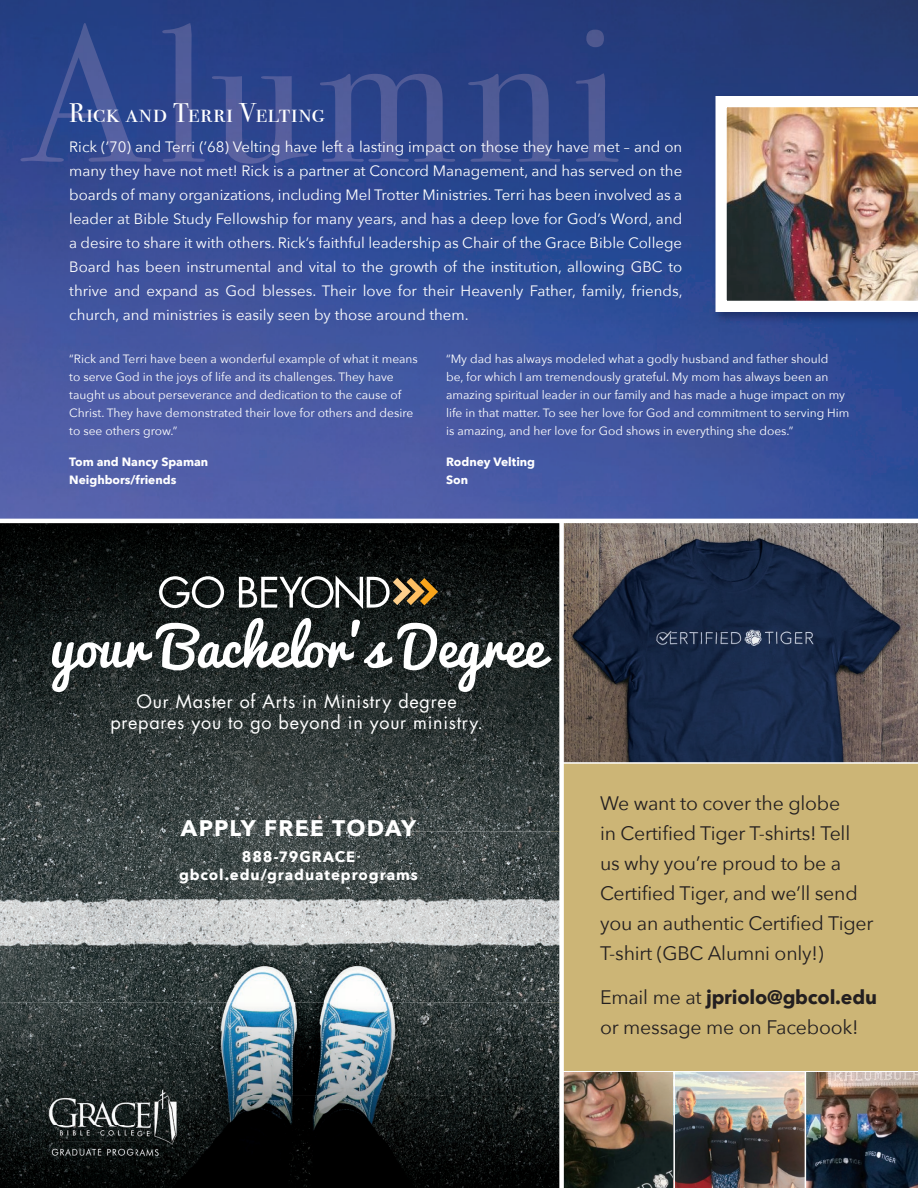
<style>
.page{position:relative;width:918px;height:1188px;background:#fff}
.page>*{position:absolute;margin:0;border:0;box-sizing:border-box;transform-origin:0 0}
.t1{font:53.25px "Pacifico";color:#fff}
.t2{font:27px "Bodoni Svty Two SCITCTT";letter-spacing:.035em;color:#fff}
.t3{font:700 22.5px "Avenir Next";letter-spacing:.05em;color:#fff}
.t4{font:19.5px/30px "Avenir Next";letter-spacing:-.01em;color:#231f20}
.t5{font:18px/21px "Futura";letter-spacing:.04em;color:#fff;text-align:center}
.t6{font:15px/24px "Avenir Next";color:#fff;text-align:justify}
.t7{font:700 15px/18px "Avenir Next";letter-spacing:.06em;color:#fff;text-align:center}
.t8{font:12px/18px "Avenir Next";color:#fff}
.t9{font:700 12px/18px "Avenir Next";color:#fff}
.s1{font-weight:700}
</style>
<div class="page">
<img style="left:0;top:0;width:918px;height:519px">
<div style="left:552px;top:739px;width:366px;height:365px;background:#ccb576"></div>
<img style="left:0;top:23px;width:619px;height:141px">
<img style="left:0;top:832px;width:559px;height:170px">
<img style="left:712px;top:318px;width:206px;height:6px">
<img style="left:710px;top:90px;width:208px;height:228px">
<img style="left:0;top:523px;width:559px;height:309px">
<img style="left:0;top:1002px;width:559px;height:93px">
<img style="left:0;top:1095px;width:51px;height:93px">
<img style="left:153px;top:1095px;width:406px;height:93px">
<img style="left:51px;top:1165px;width:102px;height:23px">
<svg style="left:159px;top:576px;width:65px;height:32px"></svg>
<svg style="left:239px;top:575px;width:199px;height:34px"></svg>
<img style="left:42px;top:1086px;width:140px;height:79px">
<img style="left:564px;top:523px;width:354px;height:239px">
<hr style="left:562px;top:762px;width:356px;height:2px;background:#fff">
<hr style="left:562px;top:1071px;width:356px;height:1px;background:#fff">
<img style="left:564px;top:1072px;width:354px;height:116px">
<div style="left:559px;top:521px;width:5px;height:667px;background:#fff"></div>
<hr style="left:673px;top:1072px;width:2px;height:116px;background:#fff">
<hr style="left:805px;top:1072px;width:1px;height:116px;background:#fff">
<h2 class="t2" style="left:69px;top:97px;width:257px">Rick and Terri Velting</h2>
<p class="t6" style="left:69px;top:135px;width:615px">Rick (’70) and Terri (’68) Velting have left a lasting impact on those they have met – and on many they have not met! Rick is a partner at Concord Management, and has served on the boards of many organizations, including Mel Trotter Ministries. Terri has been involved as a leader at Bible Study Fellowship for many years, and has a deep love for God’s Word, and a desire to share it with others. Rick’s faithful leadership as Chair of the Grace Bible College Board has been instrumental and vital to the growth of the institution, allowing GBC to thrive and expand as God blesses. Their love for their Heavenly Father, family, friends, church, and ministries is easily seen by those around them.</p>
<p class="t8" style="left:69px;top:350px;width:350px">“Rick and Terri have been a wonderful example of what it means to serve God in the joys of life and its challenges. They have taught us about perseverance and dedication to the cause of Christ. They have demonstrated their love for others and desire to see others grow.”</p>
<p class="t9" style="left:69px;top:453px;width:141px">Tom and Nancy Spaman<br>Neighbors/friends</p>
<p class="t8" style="left:446px;top:350px;width:405px">“My dad has always modeled what a godly husband and father should<br>be, for which I am tremendously grateful. My mom has always been an amazing spiritual leader in our family and has made a huge impact on my life in that matter. To see her love for God and commitment to serving Him is amazing, and her love for God shows in everything she does.”</p>
<p class="t9" style="left:446px;top:453px;width:91px">Rodney Velting<br>Son</p>
<h1 class="t1" style="left:50px;top:600px;width:494px">your Bachelor’s Degree</h1>
<p class="t5" style="left:110px;top:690px;width:374px">Our Master of Arts in Ministry degree prepares you to go beyond in your ministry.</p>
<h3 class="t3" style="left:181px;top:809px;width:237px">APPLY FREE TODAY</h3>
<p class="t7" style="left:179px;top:847px;width:240px">888-79GRACE gbcol.edu/graduateprograms</p>
<h3 class="t4" style="left:600px;top:788px;width:275px">We want to cover the globe<br>in Certified Tiger T-shirts! Tell us why you’re proud to be a<br>Certified Tiger, and we’ll send you an authentic Certified Tiger<br>T-shirt (GBC Alumni only!)</h3>
<h3 class="t4" style="left:600px;top:981px;width:278px">Email me at <span class="s1">jpriolo@gbcol.edu </span>or message me on Facebook!</h3>
</div>
